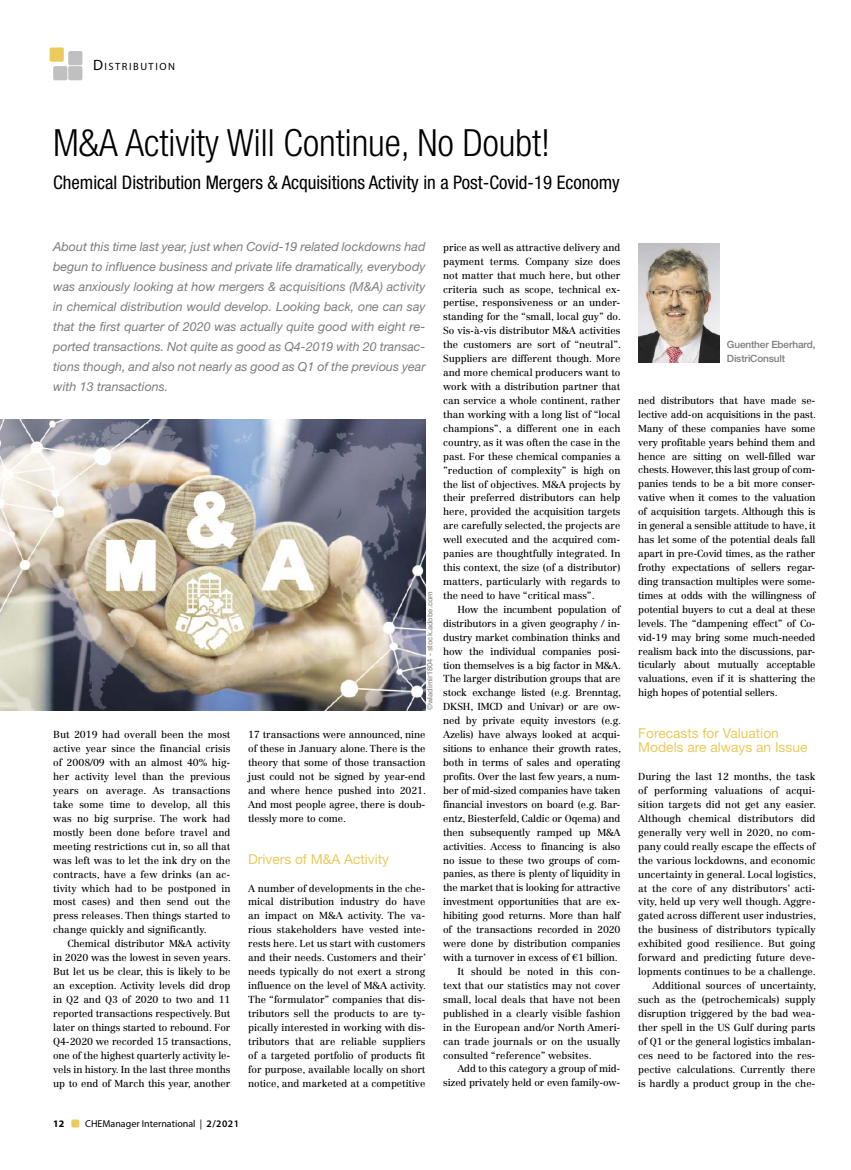
<style>
.page{position:relative;width:851px;height:1170px;background:#fff}
.page>*{position:absolute;margin:0;border:0;box-sizing:border-box;transform-origin:0 0}
.t1{font:300 condensed 37.5px "Helvetica Neue LT Std";color:#000}
.t2{font:condensed 18.75px "Helvetica Neue LT Std";color:#000}
.t3{font:13.75px/13.9px "Helvetica Neue LT Std";color:#ebca5e}
.t4{font:italic 12.5px/20px "Helvetica Neue LT Std";color:#7c7c7c;text-align:justify}
.t5{font:10.5px "Myriad Pro";letter-spacing:.145em;color:#000}
.t6{font:10px/13.9px "Centennial LT Std";letter-spacing:-.005em;color:#000;text-align:justify}
.t7{font:500 10px/13.9px "Helvetica Neue LT Std";letter-spacing:-.01em;color:#7c7c7c}
.t8{font:10px "Myriad Pro";color:#000}
.t9{font:700 10px "Myriad Pro";color:#000}
.t10{font:500 7.5px "Helvetica Neue LT Std";color:#939393}
.s1{font-size:15px}
.s2{font-weight:600}
</style>
<div class="page">
<img style="left:638px;top:243px;width:81px;height:119px">
<img style="left:0;top:420px;width:425px;height:290px">
<div style="left:71px;top:1119px;width:8px;height:8px;background:#ebca5e;border-radius:2px"></div>
<div style="left:50px;top:47px;width:14px;height:15px;background:#ebca5e;border-radius:2px"></div>
<div style="left:53px;top:66px;width:14px;height:14px;background:#c0c0c0;border-radius:2px"></div>
<div style="left:68px;top:51px;width:14px;height:14px;background:#c0c0c0;border-radius:2px"></div>
<div style="left:68px;top:66px;width:14px;height:14px;background:#c0c0c0;border-radius:2px"></div>
<p class="t5" style="left:93px;top:60px;width:83px"><span class="s1">D</span>ISTRIBUTION</p>
<h1 class="t1" style="left:53px;top:121px;width:498px">M&amp;A Activity Will Continue, No Doubt!</h1>
<h2 class="t2" style="left:53px;top:172px;width:568px">Chemical Distribution Mergers &amp; Acquisitions Activity in a Post-Covid-19 Economy</h2>
<p class="t4" style="left:53px;top:236px;width:374px">About this time last year, just when Covid-19 related lockdowns had begun to influence business and private life dramatically, everybody was anxiously looking at how mergers &amp; acquisitions (M&amp;A) activity in chemical distribution would develop. Looking back, one can say that the first quarter of 2020 was actually quite good with eight re&shy;ported transactions. Not quite as good as Q4-2019 with 20 transac&shy;tions though, and also not nearly as good as Q1 of the previous year with 13 transactions.</p>
<p class="t6" style="left:53px;top:727px;width:179px">But 2019 had overall been the most active year since the financial crisis of 2008/09 with an almost 40% hig&shy;her activity level than the previous years on average. As transactions take some time to develop, all this was no big surprise. The work had mostly been done before travel and meeting restrictions cut in, so all that was left was to let the ink dry on the contracts, have a few drinks (an ac&shy;tivity which had to be postponed in most cases) and then send out the press releases. Then things started to change quickly and significantly.</p>
<p class="t6" style="left:53px;top:936px;width:179px;text-indent:14px">Chemical distributor M&amp;A activity in 2020 was the lowest in seven years.<br>But let us be clear, this is likely to be an exception. Activity levels did drop in Q2 and Q3 of 2020 to two and 11 reported transactions respectively. But later on things started to rebound. For Q4-2020 we recorded 15 transactions, one of the highest quarterly activity le&shy;vels in history. In the last three months up to end of March this year, another</p>
<p class="t10" style="left:425px;top:710px;width:121px;rotate:-90deg">©wladimir1804 - stock.adobe.com</p>
<p class="t6" style="left:248px;top:727px;width:179px">17 transactions were announced, nine of these in January alone. There is the theory that some of those transaction just could not be signed by year-end and where hence pushed into 2021.<br>And most people agree, there is doub&shy;tlessly more to come.</p>
<h3 class="t3" style="left:248px;top:851px;width:142px">Drivers of M&amp;A Activity</h3>
<p class="t6" style="left:248px;top:881px;width:179px">A number of developments in the che&shy;mical distribution industry do have an impact on M&amp;A activity. The va&shy;rious stakeholders have vested inte&shy;rests here. Let us start with customers and their needs. Customers and their’ needs typically do not exert a strong influence on the level of M&amp;A activity.<br>The “formulator” companies that dis&shy;tributors sell the products to are ty&shy;pically interested in working with dis&shy;tributors that are reliable suppliers of a targeted portfolio of products fit for purpose, available locally on short notice, and marketed at a competitive</p>
<p class="t6" style="left:443px;top:240px;width:179px">price as well as attractive delivery and payment terms. Company size does not matter that much here, but other criteria such as scope, technical ex&shy;pertise, responsiveness or an under&shy;standing for the “small, local guy” do.<br>So vis-à-vis distributor M&amp;A activities the customers are sort of “neutral”.<br>Suppliers are different though. More and more chemical producers want to work with a distribution partner that can service a whole continent, rather than working with a long list of “local champions”, a different one in each country, as it was often the case in the past. For these chemical companies a ”reduction of complexity” is high on the list of objectives. M&amp;A projects by their preferred distributors can help here, provided the acquisition targets are carefully selected, the projects are well executed and the acquired com&shy;panies are thoughtfully integrated. In this context, the size (of a distributor) matters, particularly with regards to the need to have “critical mass”.</p>
<p class="t6" style="left:457px;top:602px;width:165px">How the incumbent population of</p>
<p class="t6" style="left:443px;top:616px;width:179px">distributors in a given geography / in-</p>
<p class="t6" style="left:443px;top:630px;width:179px">dustry market combination thinks and</p>
<p class="t6" style="left:443px;top:644px;width:179px">how the individual companies posi-</p>
<p class="t6" style="left:443px;top:658px;width:179px">tion themselves is a big factor in M&amp;A.</p>
<p class="t6" style="left:443px;top:672px;width:179px">The larger distribution groups that are</p>
<p class="t6" style="left:443px;top:686px;width:179px">stock exchange listed (e.g. Brenntag,</p>
<p class="t6" style="left:443px;top:700px;width:179px">DKSH, IMCD and Univar) or are ow-</p>
<p class="t6" style="left:443px;top:713px;width:179px">ned by private equity investors (e.g.</p>
<p class="t6" style="left:443px;top:727px;width:179px">Azelis) have always looked at acqui-</p>
<p class="t6" style="left:443px;top:741px;width:179px">sitions to enhance their growth rates,</p>
<p class="t6" style="left:443px;top:755px;width:179px">both in terms of sales and operating</p>
<p class="t6" style="left:443px;top:769px;width:179px">profits. Over the last few years, a num-</p>
<p class="t6" style="left:443px;top:783px;width:179px">ber of mid-sized companies have taken</p>
<p class="t6" style="left:443px;top:797px;width:179px">financial investors on board (e.g. Bar-</p>
<p class="t6" style="left:443px;top:811px;width:179px">entz, Biesterfeld, Caldic or Oqema) and</p>
<p class="t6" style="left:443px;top:825px;width:179px">then subsequently ramped up M&amp;A</p>
<p class="t6" style="left:443px;top:839px;width:179px">activities. Access to financing is also</p>
<p class="t6" style="left:443px;top:853px;width:179px">no issue to these two groups of com-</p>
<p class="t6" style="left:443px;top:867px;width:179px">panies, as there is plenty of liquidity in</p>
<p class="t6" style="left:443px;top:880px;width:179px">the market that is looking for attractive</p>
<p class="t6" style="left:443px;top:894px;width:179px">investment opportunities that are ex-</p>
<p class="t6" style="left:443px;top:908px;width:179px">hibiting good returns. More than half</p>
<p class="t6" style="left:443px;top:922px;width:179px">of the transactions recorded in 2020</p>
<p class="t6" style="left:443px;top:936px;width:179px">were done by distribution companies</p>
<p class="t6" style="left:443px;top:950px;width:176px">with a turnover in excess of €1 billion.</p>
<p class="t6" style="left:457px;top:964px;width:164px">It should be noted in this con-</p>
<p class="t6" style="left:443px;top:978px;width:179px">text that our statistics may not cover</p>
<p class="t6" style="left:443px;top:992px;width:179px">small, local deals that have not been</p>
<p class="t6" style="left:443px;top:1006px;width:179px">published in a clearly visible fashion</p>
<p class="t6" style="left:443px;top:1020px;width:179px">in the European and/or North Ameri-</p>
<p class="t6" style="left:443px;top:1034px;width:179px">can trade journals or on the usually</p>
<p class="t6" style="left:443px;top:1048px;width:150px">consulted “reference” websites.</p>
<p class="t6" style="left:457px;top:1061px;width:164px">Add to this category a group of mid-</p>
<p class="t6" style="left:443px;top:1075px;width:179px">sized privately held or even family-ow-</p>
<p class="t9" style="left:53px;top:1117px;width:13px">12</p>
<p class="t8" style="left:85px;top:1117px;width:155px">CHEManager International | <span class="s2">2/2021</span></p>
<p class="t7" style="left:726px;top:337px;width:90px">Guenther Eberhard,<br>DistriConsult</p>
<p class="t6" style="left:638px;top:393px;width:179px">ned distributors that have made se&shy;lective add-on acquisitions in the past.<br>Many of these companies have some very profitable years behind them and hence are sitting on well-filled war chests. However, this last group of com&shy;panies tends to be a bit more conser&shy;vative when it comes to the valuation of acquisition targets. Although this is in general a sensible attitude to have, it has let some of the potential deals fall apart in pre-Covid times, as the rather frothy expectations of sellers regar&shy;ding transaction multiples were some&shy;times at odds with the willingness of potential buyers to cut a deal at these levels. The “dampening effect” of Co&shy;vid-19 may bring some much-needed realism back into the discussions, par&shy;ticularly about mutually acceptable valuations, even if it is shattering the high hopes of potential sellers.</p>
<h3 class="t3" style="left:638px;top:726px;width:171px">Forecasts for Valuation<br>Models are always an Issue</h3>
<p class="t6" style="left:638px;top:769px;width:179px;text-align:right">During the last 12 months, the task of performing valuations of acqui&shy;sition targets did not get any easier.<br>Although chemical distributors did generally very well in 2020, no com&shy;pany could really escape the effects of the various lockdowns, and economic uncertainty in general. Local logistics, at the core of any distributors’ acti&shy;vity, held up very well though. Aggre&shy;gated across different user industries, the business of distributors typically exhibited good resilience. But going forward and predicting future deve&shy;lopments continues to be a challenge.<br>Additional sources of uncertainty, such as the (petrochemicals) supply disruption triggered by the bad wea&shy;ther spell in the US Gulf during parts of Q1 or the general logistics imbalan&shy;ces need to be factored into the res&shy;pective calculations. Currently there is hardly a product group in the che-</p>
</div>
